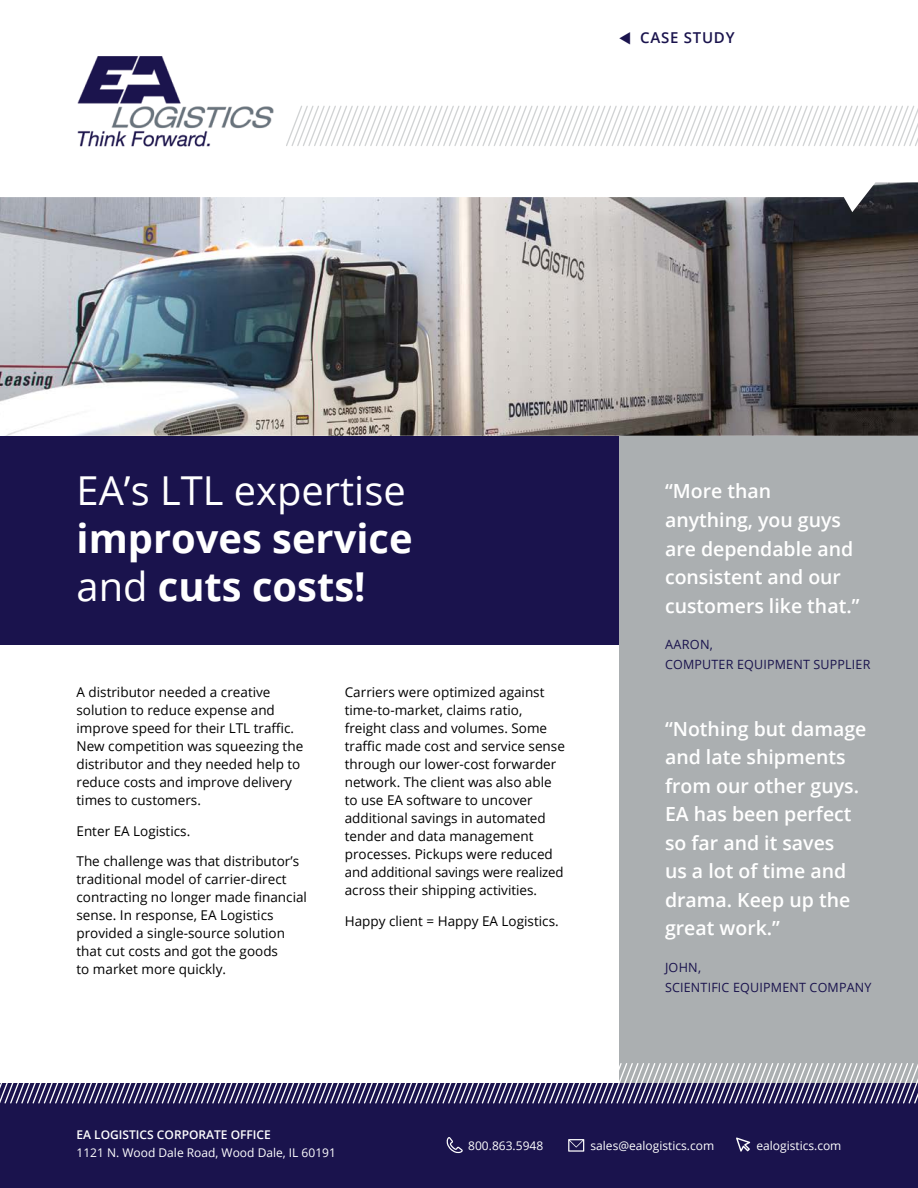
<style>
.page{position:relative;width:918px;height:1188px;background:#fff}
.page>*{position:absolute;margin:0;border:0;box-sizing:border-box;transform-origin:0 0}
.t1{font:700 39.9px/48px "Open Sans";color:#fff}
.t2{font:39.9px "Open Sans";color:#fff}
.t3{font:600 19.5px/28.5px "Open Sans";color:#fff}
.t4{font:600 15px "Open Sans";letter-spacing:.05em;color:#1a134d}
.t5{font:13.5px/18px "Open Sans";color:#000}
.t6{font:12.75px/19.5px "Open Sans";letter-spacing:.015em;color:#1a134d}
.t7{font:12px "Open Sans";color:#fff}
.t8{font:600 12px "Open Sans";color:#fff}
.s1{font-weight:400}
</style>
<div class="page">
<img style="left:77px;top:56px;width:197px;height:91px">
<div style="left:0;top:436px;width:619px;height:209px;background:#1a134d"></div>
<div style="left:619px;top:436px;width:299px;height:647px;background:#abafb1"></div>
<div style="left:0;top:1083px;width:918px;height:105px;background:#1a134d"></div>
<img style="left:0;top:182px;width:918px;height:254px">
<svg style="left:286px;top:105px;width:632px;height:41px"></svg>
<svg style="left:0;top:1063px;width:918px;height:41px"></svg>
<svg style="left:446px;top:1137px;width:17px;height:16px"></svg>
<svg style="left:568px;top:1139px;width:16px;height:13px"></svg>
<svg style="left:736px;top:1138px;width:14px;height:14px"></svg>
<p class="t4" style="left:640px;top:27px;width:96px">CASE STUDY</p>
<h1 class="t2" style="left:77px;top:464px;width:331px">EA’s LTL expertise</h1>
<h1 class="t1" style="left:77px;top:514px;width:338px">improves service <span class="s1">and</span> cuts costs!</h1>
<p class="t5" style="left:77px;top:683px;width:228px">A distributor needed a creative solution to reduce expense and improve speed for their LTL traffic.<br>New competition was squeezing the distributor and they needed help to reduce costs and improve delivery times to customers.</p>
<p class="t5" style="left:77px;top:821px;width:115px">Enter EA Logistics.</p>
<p class="t5" style="left:77px;top:852px;width:232px">The challenge was that distributor’s traditional model of carrier-direct contracting no longer made financial sense. In response, EA Logistics provided a single-source solution that cut costs and got the goods<br>to market more quickly.</p>
<p class="t5" style="left:345px;top:683px;width:222px">Carriers were optimized against time-to-market, claims ratio, freight class and volumes. Some traffic made cost and service sense through our lower-cost forwarder network. The client was also able to use EA software to uncover additional savings in automated tender and data management processes. Pickups were reduced and additional savings were realized across their shipping activities.</p>
<p class="t5" style="left:345px;top:911px;width:215px">Happy client = Happy EA Logistics.</p>
<h2 class="t3" style="left:665px;top:477px;width:196px">“More than anything, you guys are dependable and consistent and our customers like that.”</h2>
<p class="t6" style="left:665px;top:635px;width:207px">AARON,<br>COMPUTER EQUIPMENT SUPPLIER</p>
<h2 class="t3" style="left:665px;top:714px;width:203px">“Nothing but damage and late shipments from our other guys.<br>EA has been perfect so far and it saves<br>us a lot of time and drama. Keep up the great work.”</h2>
<p class="t6" style="left:665px;top:958px;width:208px">JOHN,<br>SCIENTIFIC EQUIPMENT COMPANY</p>
<p class="t8" style="left:77px;top:1127px;width:196px">EA LOGISTICS CORPORATE OFFICE</p>
<p class="t7" style="left:77px;top:1145px;width:261px">1121 N. Wood Dale Road, Wood Dale, IL 60191</p>
<p class="t7" style="left:468px;top:1138px;width:77px">800.863.5948</p>
<p class="t7" style="left:591px;top:1138px;width:125px">sales@ealogistics.com</p>
<p class="t7" style="left:756px;top:1138px;width:87px">ealogistics.com</p>
</div>
